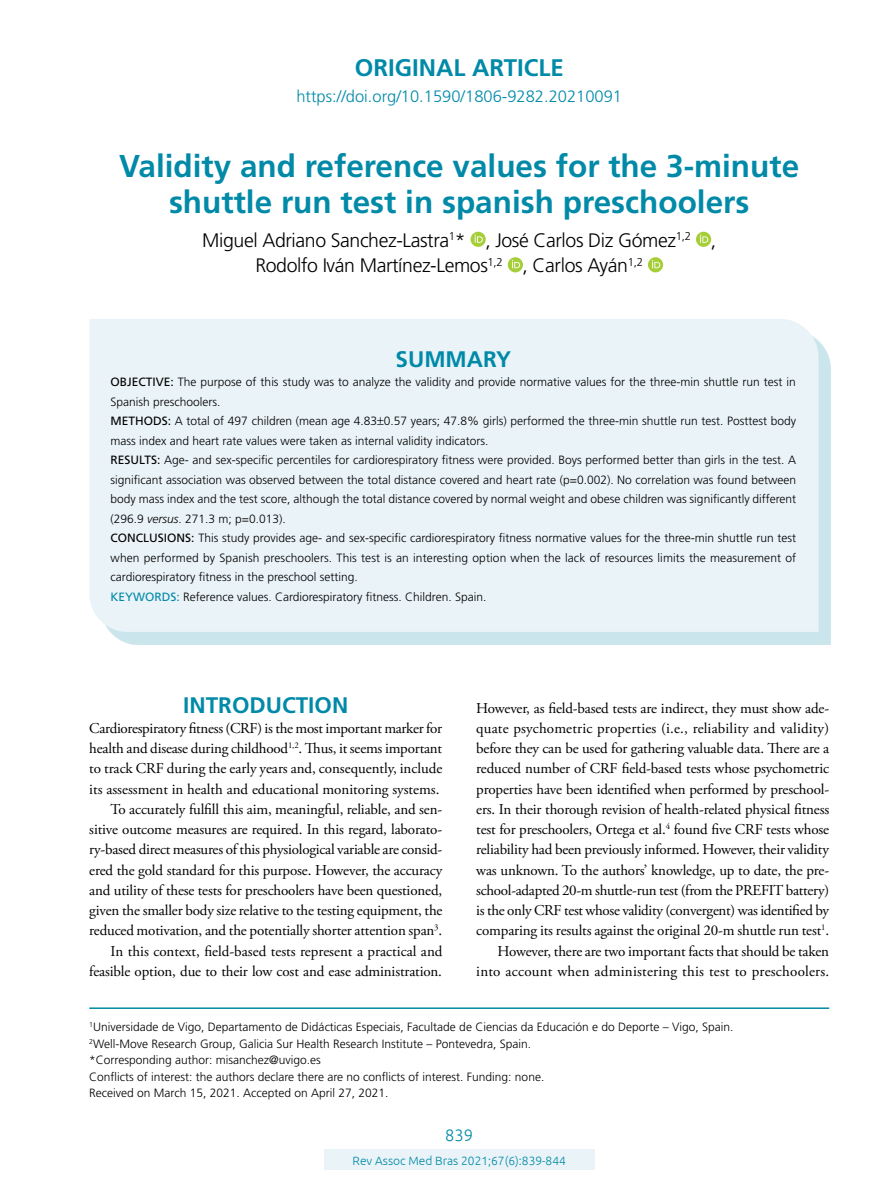
<style>
.page{position:relative;width:893px;height:1191px;background:#fff}
.page>*{position:absolute;margin:0;border:0;box-sizing:border-box;transform-origin:0 0}
.t1{font:700 31.5px/36px "Frutiger LT Std";color:#008aa8;text-align:center}
.t2{font:700 24px "Frutiger LT Std";color:#008aa8}
.t3{font:700 22.5px "Frutiger LT Std";color:#008aa8}
.t4{font:300 19.5px/25.5px "Frutiger LT Std";letter-spacing:-.02em;color:#000}
.t5{font:300 16.5px "Frutiger LT Std";color:#008aa8}
.t6{font:300 16.5px "Ubuntu";color:#008aa8}
.t7{font:15px/20.2px "Adobe Garamond Pro";letter-spacing:-.01em;color:#000;text-align:right}
.t8{font:300 12px/19.5px "Frutiger LT Std";color:#000}
.t9{font:300 12px "Ubuntu";color:#008aa8}
.s1{font-weight:400}
.s2{font-style:italic}
.s3{font-weight:400;color:#008aa8}
</style>
<div class="page">
<div style="left:324px;top:1149px;width:270px;height:21px;background:#eaf3f7"></div>
<div style="left:101px;top:331px;width:730px;height:313px;background:#cae6ec"></div>
<div style="left:89px;top:319px;width:730px;height:313px;background:#eaf3f7"></div>
<svg style="left:470px;top:232px;width:16px;height:15px"></svg>
<svg style="left:475px;top:234px;width:8px;height:9px"></svg>
<div style="left:696px;top:232px;width:15px;height:15px;background:#a6ce39;border-radius:50%"></div>
<svg style="left:700px;top:234px;width:8px;height:9px"></svg>
<div style="left:508px;top:257px;width:15px;height:15px;background:#a6ce39;border-radius:50%"></div>
<svg style="left:512px;top:260px;width:8px;height:8px"></svg>
<div style="left:648px;top:257px;width:15px;height:15px;background:#a6ce39;border-radius:50%"></div>
<svg style="left:652px;top:260px;width:8px;height:8px"></svg>
<hr style="left:89px;top:1007px;width:740px;height:2px;background:#008aa8">
<svg style="left:377px;top:417px;width:7px;height:8px"></svg>
<h2 class="t2" style="left:355px;top:54px;width:210px">ORIGINAL ARTICLE</h2>
<p class="t5" style="left:296px;top:87px;width:327px">https://doi.org/10.1590/1806-9282.20210091</p>
<h1 class="t1" style="left:119px;top:148px;width:681px">Validity and reference values for the 3-minute shuttle run test in spanish preschoolers</h1>
<h3 class="t4" style="left:255px;top:228px;width:462px;text-indent:-53px">Miguel Adriano Sanchez-Lastra<sup>1</sup>* , José Carlos Diz Gómez<sup>1,2</sup> ,<br>Rodolfo Iván Martínez-Lemos<sup>1,2</sup> , Carlos Ayán<sup>1,2</sup></h3>
<h3 class="t3" style="left:396px;top:346px;width:117px">SUMMARY</h3>
<p class="t8" style="left:111px;top:372px;width:687px"><span class="s1">OBJECTIVE:</span> The purpose of this study was to analyze the validity and provide normative values for the three-min shuttle run test in Spanish preschoolers.<br><span class="s1">METHODS:</span> A total of 497 children (mean age 4.83 0.57 years; 47.8% girls) performed the three-min shuttle run test. Posttest body mass index and heart rate values were taken as internal validity indicators.<br><span class="s1">RESULTS:</span> Age- and sex-specific percentiles for cardiorespiratory fitness were provided. Boys performed better than girls in the test. A significant association was observed between the total distance covered and heart rate (p=0.002). No correlation was found between body mass index and the test score, although the total distance covered by normal weight and obese children was significantly different (296.9 <span class="s2">versus</span>. 271.3 m; p=0.013).<br><span class="s1">CONCLUSIONS:</span> This study provides age- and sex-specific cardiorespiratory fitness normative values for the three-min shuttle run test when performed by Spanish preschoolers. This test is an interesting option when the lack of resources limits the measurement of cardiorespiratory fitness in the preschool setting.<br><span class="s3">KEYWORDS:</span> Reference values. Cardiorespiratory fitness. Children. Spain.</p>
<h3 class="t3" style="left:183px;top:691px;width:167px">INTRODUCTION</h3>
<p class="t7" style="left:89px;top:718px;width:355px">Cardiorespiratory fitness (CRF) is the most important marker for health and disease during childhood<sup>1,2</sup>. Thus, it seems important to track CRF during the early years and, consequently, include its assessment in health and educational monitoring systems.<br>To accurately fulfill this aim, meaningful, reliable, and sen&shy;sitive outcome measures are required. In this regard, laborato&shy;ry-based direct measures of this physiological variable are consid&shy;ered the gold standard for this purpose. However, the accuracy and utility of these tests for preschoolers have been questioned, given the smaller body size relative to the testing equipment, the reduced motivation, and the potentially shorter attention span<sup>3</sup>.<br>In this context, field-based tests represent a practical and feasible option, due to their low cost and ease administration.</p>
<p class="t7" style="left:476px;top:698px;width:355px">However, as field-based tests are indirect, they must show ade&shy;quate psychometric properties (i.e., reliability and validity) before they can be used for gathering valuable data. There are a reduced number of CRF field-based tests whose psychometric properties have been identified when performed by preschool&shy;ers. In their thorough revision of health-related physical fitness test for preschoolers, Ortega et al.<sup>4</sup> found five CRF tests whose reliability had been previously informed. However, their validity was unknown. To the authors’ knowledge, up to date, the pre&shy;school-adapted 20-m shuttle-run test (from the PREFIT battery) is the only CRF test whose validity (convergent) was identified by comparing its results against the original 20-m shuttle run test<sup>1</sup>.<br>However, there are two important facts that should be taken into account when administering this test to preschoolers.</p>
<p class="t8" style="left:89px;top:1019px;width:646px;line-height:16.5px"><sup>1</sup>Universidade de Vigo, Departamento de Didácticas Especiais, Facultade de Ciencias da Educación e do Deporte – Vigo, Spain.<br><sup>2</sup>Well-Move Research Group, Galicia Sur Health Research Institute – Pontevedra, Spain.<br>*Corresponding author: misanchez@uvigo.es<br>Conflicts of interest: the authors declare there are no conflicts of interest. Funding: none.<br>Received on March 15, 2021. Accepted on April 27, 2021.</p>
<p class="t6" style="left:445px;top:1125px;width:29px">839</p>
<p class="t9" style="left:353px;top:1153px;width:215px">Rev Assoc Med Bras 2021;67(6):839-844</p>
</div>
